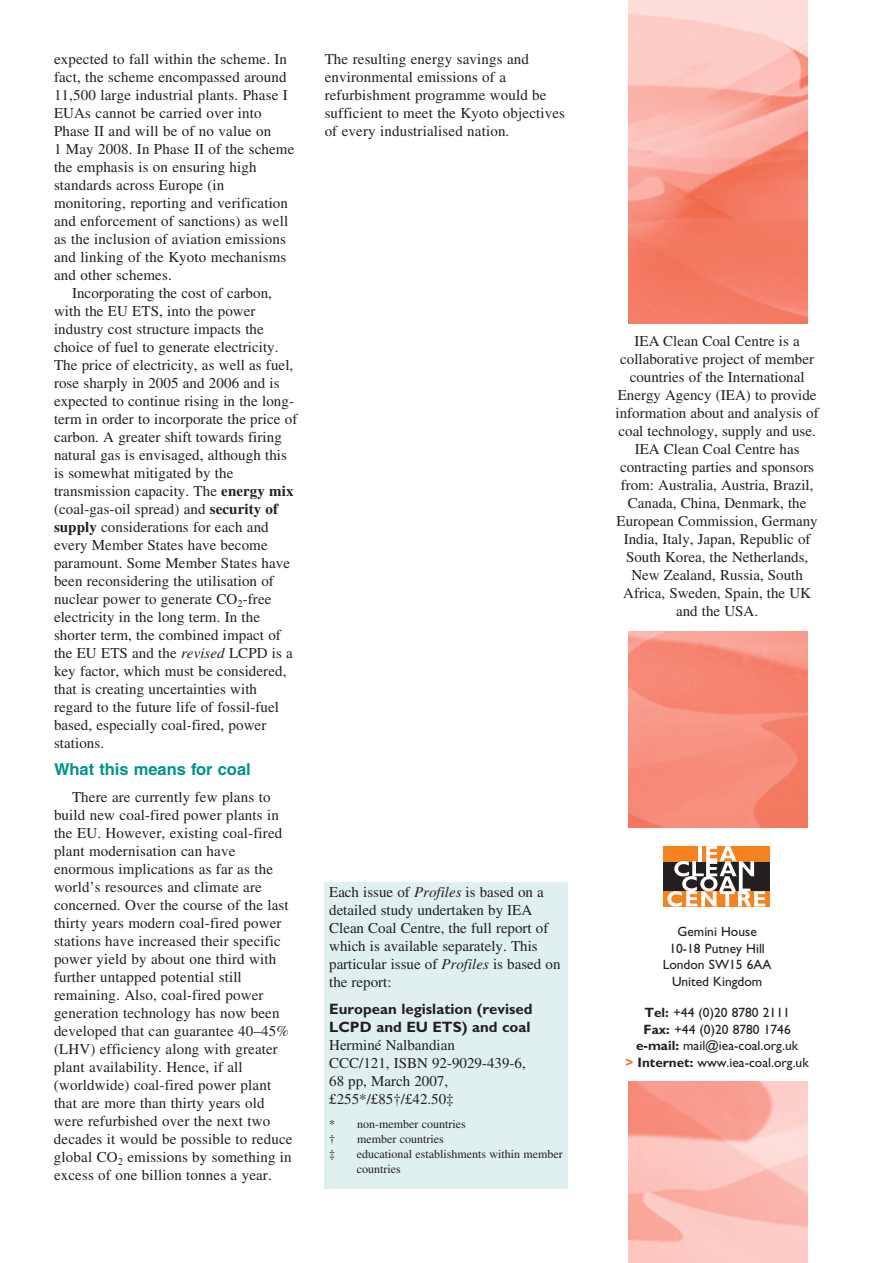
<style>
.page{position:relative;width:893px;height:1263px;background:#fff}
.page>*{position:absolute;margin:0;border:0;box-sizing:border-box;transform-origin:0 0}
.t1{font:700 16.5px "Helvetica";color:#00948b}
.t2{font:15px/18px "Times";letter-spacing:.005em;color:#231f20}
.t3{font:700 15px/18px "Gill Sans";color:#231f20}
.t4{font:13.5px/16.5px "Gill Sans";color:#231f20;text-align:center}
.t5{font:12px/15px "Times";color:#231f20}
.s1{font-weight:700}
.s2{font-style:italic}
.s3{font-weight:700;color:#f47325}
</style>
<div class="page">
<img style="left:628px;top:0;width:179px;height:1263px">
<div style="left:325px;top:882px;width:243px;height:306px;background:#e0efef"></div>
<div style="left:595px;top:828px;width:244px;height:252px;background:#fff"></div>
<div style="left:595px;top:324px;width:244px;height:306px;background:#fff"></div>
<div style="left:663px;top:861px;width:106px;height:31px;background:#231f20"></div>
<div style="left:663px;top:846px;width:106px;height:15px;background:#f58220"></div>
<div style="left:663px;top:891px;width:106px;height:15px;background:#f58220"></div>
<svg style="left:667px;top:846px;width:98px;height:60px"></svg>
<p class="t2" style="left:54px;top:52px;width:242px">expected to fall within the scheme. In fact, the scheme encompassed around 11,500 large industrial plants. Phase I EUAs cannot be carried over into Phase II and will be of no value on<br>1 May 2008. In Phase II of the scheme the emphasis is on ensuring high standards across Europe (in monitoring, reporting and verification and enforcement of sanctions) as well as the inclusion of aviation emissions and linking of the Kyoto mechanisms and other schemes.</p>
<p class="t2" style="left:54px;top:286px;width:245px;text-indent:18px">Incorporating the cost of carbon, with the EU ETS, into the power industry cost structure impacts the choice of fuel to generate electricity.<br>The price of electricity, as well as fuel, rose sharply in 2005 and 2006 and is expected to continue rising in the long&shy;term in order to incorporate the price of carbon. A greater shift towards firing natural gas is envisaged, although this is somewhat mitigated by the transmission capacity. The <span class="s1">energy mix </span>(coal-gas-oil spread) and <span class="s1">security of supply</span> considerations for each and every Member States have become paramount. Some Member States have been reconsidering the utilisation of nuclear power to generate CO<sub>2</sub>-free electricity in the long term. In the shorter term, the combined impact of the EU ETS and the <span class="s2">revised</span> LCPD is a key factor, which must be considered, that is creating uncertainties with regard to the future life of fossil-fuel based, especially coal-fired, power stations.</p>
<p class="t1" style="left:54px;top:763px;width:198px">What this means for coal</p>
<p class="t2" style="left:54px;top:790px;width:240px;text-indent:18px">There are currently few plans to build new coal-fired power plants in the EU. However, existing coal-fired plant modernisation can have enormous implications as far as the world’s resources and climate are concerned. Over the course of the last thirty years modern coal-fired power stations have increased their specific power yield by about one third with further untapped potential still remaining. Also, coal-fired power generation technology has now been developed that can guarantee 40–45% (LHV) efficiency along with greater plant availability. Hence, if all (worldwide) coal-fired power plant that are more than thirty years old were refurbished over the next two decades it would be possible to reduce global CO<sub>2</sub> emissions by something in excess of one billion tonnes a year.</p>
<p class="t2" style="left:325px;top:52px;width:242px">The resulting energy savings and environmental emissions of a refurbishment programme would be sufficient to meet the Kyoto objectives of every industrialised nation.</p>
<p class="t2" style="left:329px;top:884px;width:233px">Each issue of <span class="s2">Profiles</span> is based on a detailed study undertaken by IEA<br>Clean Coal Centre, the full report of which is available separately. This particular issue of <span class="s2">Profiles</span> is based on the report:</p>
<p class="t3" style="left:329px;top:1001px;width:205px">European legislation (revised<br>LCPD and EU ETS) and coal</p>
<p class="t2" style="left:329px;top:1037px;width:198px">Herminé Nalbandian<br>CCC/121, ISBN 92-9029-439-6,<br>68 pp, March 2007, £255*/£85†/£42.50‡</p>
<p class="t5" style="left:329px;top:1117px;width:138px">* non-member countries †</p>
<p class="t5" style="left:357px;top:1132px;width:88px">member countries</p>
<p class="t5" style="left:329px;top:1147px;width:7px">‡</p>
<p class="t5" style="left:357px;top:1147px;width:207px">educational establishments within member countries</p>
<p class="t2" style="left:616px;top:333px;width:205px;text-align:center">IEA Clean Coal Centre is a collaborative project of member countries of the International<br>Energy Agency (IEA) to provide information about and analysis of coal technology, supply and use.<br>IEA Clean Coal Centre has contracting parties and sponsors from: Australia, Austria, Brazil,<br>Canada, China, Denmark, the<br>European Commission, Germany<br>India, Italy, Japan, Republic of<br>South Korea, the Netherlands,<br>New Zealand, Russia, South<br>Africa, Sweden, Spain, the UK and the USA.</p>
<p class="t4" style="left:663px;top:924px;width:110px">Gemini House<br>10-18 Putney Hill<br>London SW15 6AA<br>United Kingdom</p>
<p class="t4" style="left:625px;top:1005px;width:185px"><span class="s1">Tel:</span> +44 (0)20 8780 2111<br><span class="s1">Fax:</span> +44 (0)20 8780 1746 <span class="s1">e-mail:</span> mail@iea-coal.org.uk<br><span class="s3">&gt;</span> <span class="s1">Internet:</span> www.iea-coal.org.uk</p>
</div>
